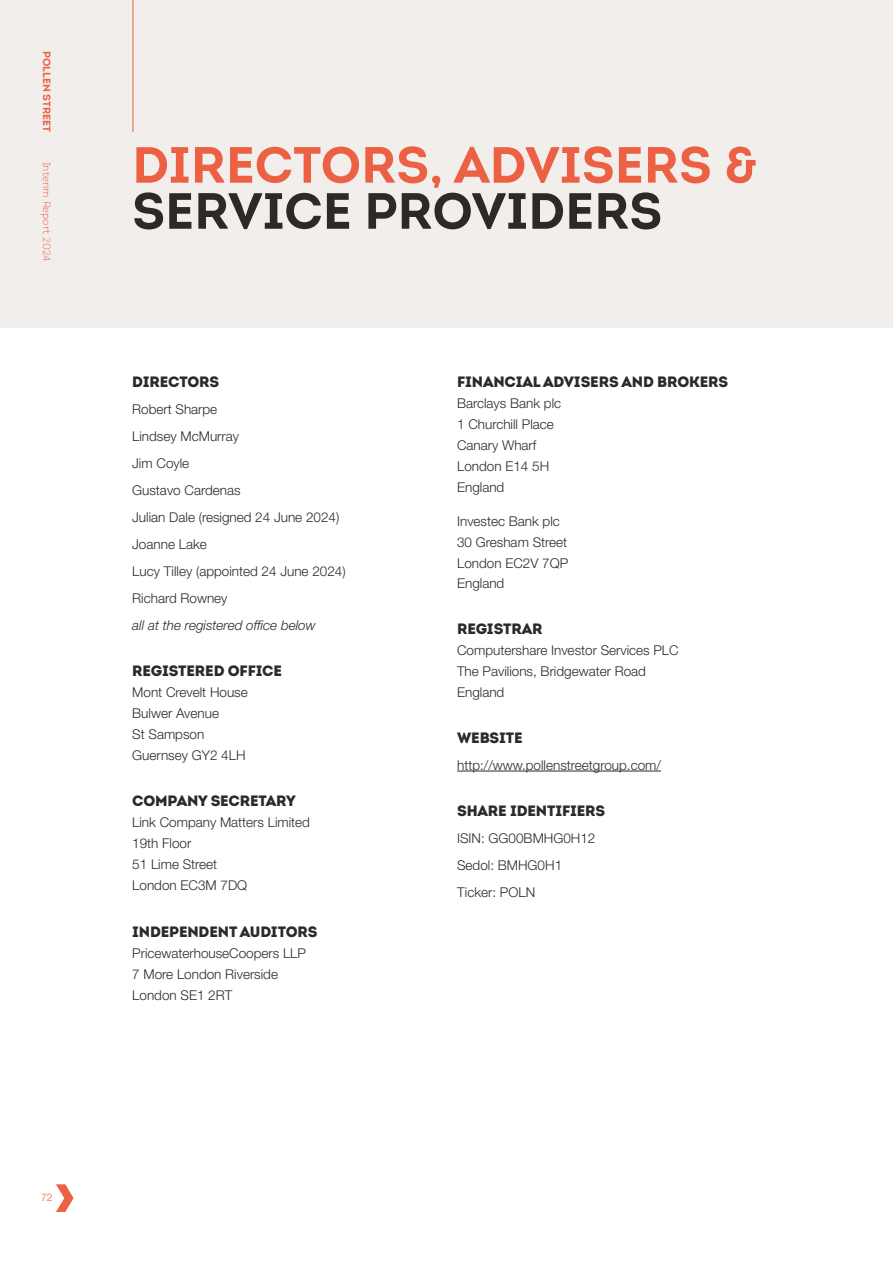
<style>
.page{position:relative;width:893px;height:1263px;background:#fff}
.page>*{position:absolute;margin:0;border:0;box-sizing:border-box;transform-origin:0 0}
.t1{font:700 50.85px "Intro";color:#ec6144}
.t2{font:700 50.85px "Intro";color:#2b2a26}
.t3{font:15px "Intro Black Alt";letter-spacing:-.01em;color:#2b2a26}
.t4{font:300 13.5px/21px "Helvetica Neue LT Std";color:#2b2a26}
.t5{font:italic 300 13.5px "Helvetica Neue LT Std";color:#2b2a26}
.t6{font:300 10.5px "Intro";color:#ec6144}
.t7{font:700 10.5px "Intro";color:#ec6144}
.t8{font:300 10.5px "Helvetica Neue LT Std";color:#ec6144}
</style>
<div class="page">
<div style="left:0;top:0;width:893px;height:327px;background:#f1eeeb"></div>
<hr style="left:133px;top:0;width:1px;height:132px;background:#ec6144">
<hr style="left:457px;top:771px;width:204px;height:1px;background:#2b2a26">
<svg style="left:56px;top:1184px;width:18px;height:28px"></svg>
<p class="t7" style="left:54px;top:51px;width:82px;rotate:90deg">POLLEN STREET</p>
<p class="t6" style="left:53px;top:162px;width:101px;rotate:90deg">Interim Report 2024</p>
<p class="t8" style="left:41px;top:1190px;width:13px">72</p>
<h1 class="t1" style="left:132px;top:132px;width:626px">DIRECTORS, ADVISERS &amp;</h1>
<h1 class="t2" style="left:132px;top:178px;width:532px">SERVICE PROVIDERS</h1>
<p class="t3" style="left:132px;top:372px;width:88px">DIRECTORS</p>
<p class="t4" style="left:132px;top:396px;width:215px;line-height:27px">Robert Sharpe<br>Lindsey McMurray<br>Jim Coyle<br>Gustavo Cardenas<br>Julian Dale (resigned 24 June 2024)<br>Joanne Lake<br>Lucy Tilley (appointed 24 June 2024)<br>Richard Rowney</p>
<p class="t5" style="left:132px;top:617px;width:185px">all at the registered office below</p>
<p class="t3" style="left:132px;top:661px;width:151px">REGISTERED OFFICE</p>
<p class="t4" style="left:132px;top:682px;width:117px">Mont Crevelt House<br>Bulwer Avenue<br>St Sampson<br>Guernsey GY2 4LH</p>
<p class="t3" style="left:132px;top:791px;width:165px">COMPANY SECRETARY</p>
<p class="t4" style="left:132px;top:812px;width:179px">Link Company Matters Limited<br>19th Floor<br>51 Lime Street<br>London EC3M 7DQ</p>
<p class="t3" style="left:132px;top:921px;width:187px">INDEPENDENT AUDITORS</p>
<p class="t4" style="left:132px;top:942px;width:175px">PricewaterhouseCoopers LLP<br>7 More London Riverside<br>London SE1 2RT</p>
<p class="t3" style="left:457px;top:372px;width:273px">FINANCIAL ADVISERS AND BROKERS</p>
<p class="t4" style="left:457px;top:393px;width:106px">Barclays Bank plc<br>1 Churchill Place<br>Canary Wharf<br>London E14 5H<br>England</p>
<p class="t4" style="left:457px;top:510px;width:113px">Investec Bank plc<br>30 Gresham Street<br>London EC2V 7QP</p>
<p class="t4" style="left:457px;top:572px;width:49px">England</p>
<p class="t3" style="left:457px;top:618px;width:87px">REGISTRAR</p>
<p class="t4" style="left:457px;top:639px;width:223px">Computershare Investor Services PLC<br>The Pavilions, Bridgewater Road<br>England</p>
<p class="t3" style="left:457px;top:727px;width:67px">WEBSITE</p>
<p class="t4" style="left:457px;top:754px;width:205px">http://www.pollenstreetgroup.com/</p>
<p class="t3" style="left:457px;top:801px;width:150px">SHARE IDENTIFIERS</p>
<p class="t4" style="left:457px;top:824px;width:140px;line-height:27px">ISIN: GG00BMHG0H12<br>Sedol: BMHG0H1<br>Ticker: POLN</p>
</div>
